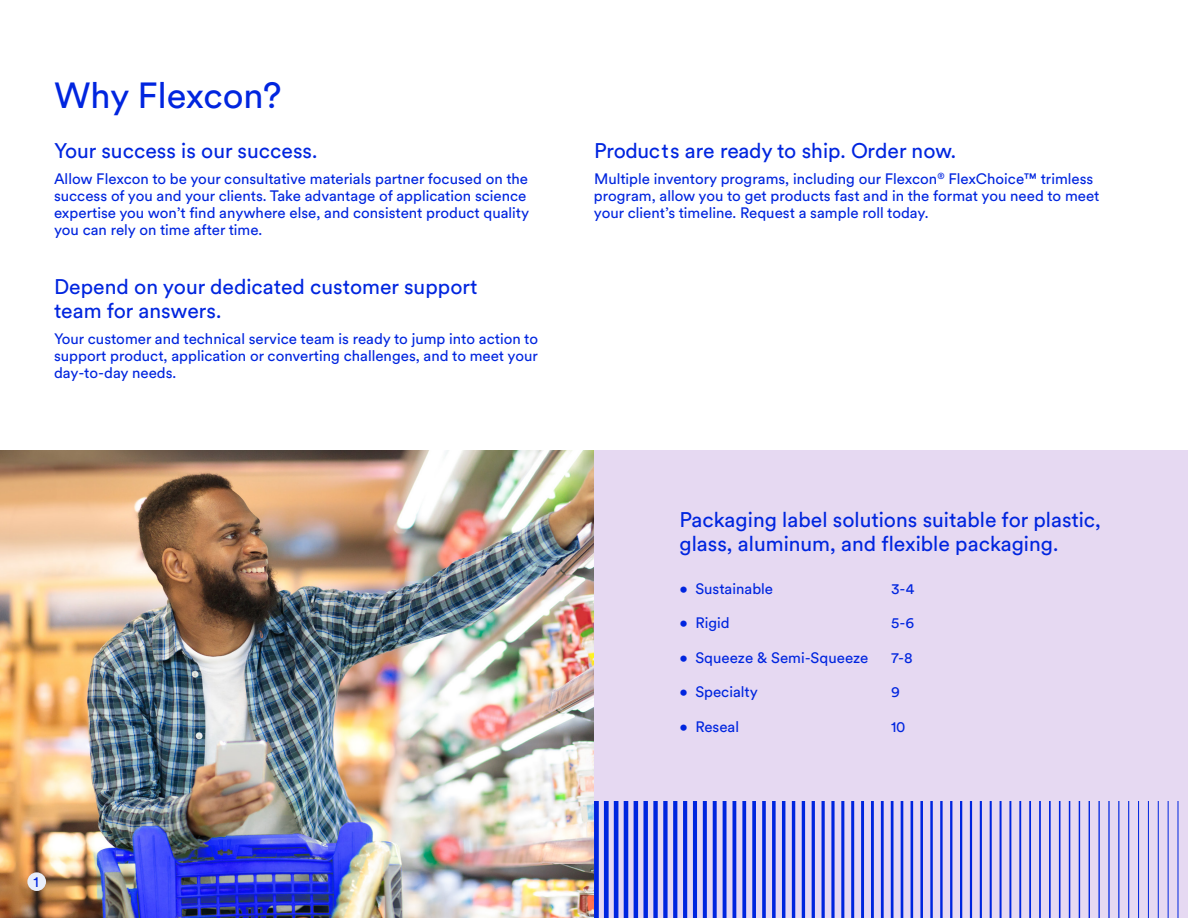
<style>
.page{position:relative;width:1188px;height:918px;background:#fff}
.page>*{position:absolute;margin:0;border:0;box-sizing:border-box;transform-origin:0 0}
.t1{font:36px "Circular XX";letter-spacing:-.01em;color:#0025df}
.t2{font:21px/24.2px "Circular XX";color:#0025df}
.t3{font:15px/17.2px "Circular XX";color:#0025df}
</style>
<div class="page">
<hr style="left:1187px;top:0;width:1px;height:918px;background:#e9eef9">
<div style="left:1px;top:451px;width:1187px;height:467px;background:#e6d9f2"></div>
<img style="left:0;top:451px;width:594px;height:467px">
<hr style="left:1178px;top:802px;width:1px;height:116px;background:#0025df">
<hr style="left:1168px;top:802px;width:1px;height:116px;background:#0025df">
<hr style="left:1158px;top:802px;width:1px;height:116px;background:#0025df">
<hr style="left:1148px;top:802px;width:1px;height:116px;background:#0025df">
<hr style="left:1138px;top:802px;width:1px;height:116px;background:#0025df">
<hr style="left:1128px;top:802px;width:1px;height:116px;background:#0025df">
<hr style="left:1118px;top:802px;width:1px;height:116px;background:#0025df">
<hr style="left:1108px;top:802px;width:2px;height:116px;background:#0025df">
<hr style="left:1098px;top:802px;width:2px;height:116px;background:#0025df">
<hr style="left:1089px;top:802px;width:1px;height:116px;background:#0025df">
<hr style="left:1079px;top:802px;width:1px;height:116px;background:#0025df">
<hr style="left:1069px;top:802px;width:1px;height:116px;background:#0025df">
<hr style="left:1059px;top:802px;width:1px;height:116px;background:#0025df">
<hr style="left:1049px;top:802px;width:2px;height:116px;background:#0025df">
<hr style="left:1039px;top:802px;width:2px;height:116px;background:#0025df">
<hr style="left:1029px;top:802px;width:2px;height:116px;background:#0025df">
<hr style="left:1019px;top:802px;width:2px;height:116px;background:#0025df">
<hr style="left:1009px;top:802px;width:2px;height:116px;background:#0025df">
<hr style="left:1000px;top:802px;width:2px;height:116px;background:#0025df">
<hr style="left:990px;top:802px;width:2px;height:116px;background:#0025df">
<hr style="left:980px;top:802px;width:2px;height:116px;background:#0025df">
<hr style="left:970px;top:802px;width:2px;height:116px;background:#0025df">
<hr style="left:960px;top:802px;width:2px;height:116px;background:#0025df">
<hr style="left:950px;top:802px;width:2px;height:116px;background:#0025df">
<hr style="left:940px;top:802px;width:3px;height:116px;background:#0025df">
<hr style="left:930px;top:802px;width:3px;height:116px;background:#0025df">
<hr style="left:920px;top:802px;width:3px;height:116px;background:#0025df">
<hr style="left:911px;top:802px;width:2px;height:116px;background:#0025df">
<hr style="left:901px;top:802px;width:2px;height:116px;background:#0025df">
<hr style="left:891px;top:802px;width:3px;height:116px;background:#0025df">
<hr style="left:881px;top:802px;width:3px;height:116px;background:#0025df">
<hr style="left:871px;top:802px;width:3px;height:116px;background:#0025df">
<hr style="left:861px;top:802px;width:3px;height:116px;background:#0025df">
<hr style="left:851px;top:802px;width:3px;height:116px;background:#0025df">
<hr style="left:841px;top:802px;width:3px;height:116px;background:#0025df">
<svg style="left:831px;top:802px;width:4px;height:116px"></svg>
<hr style="left:822px;top:802px;width:3px;height:116px;background:#0025df">
<hr style="left:812px;top:802px;width:3px;height:116px;background:#0025df">
<hr style="left:802px;top:802px;width:3px;height:116px;background:#0025df">
<hr style="left:792px;top:802px;width:3px;height:116px;background:#0025df">
<hr style="left:782px;top:802px;width:3px;height:116px;background:#0025df">
<svg style="left:772px;top:802px;width:4px;height:116px"></svg>
<svg style="left:762px;top:802px;width:4px;height:116px"></svg>
<svg style="left:752px;top:802px;width:4px;height:116px"></svg>
<svg style="left:742px;top:802px;width:4px;height:116px"></svg>
<hr style="left:733px;top:802px;width:3px;height:116px;background:#0025df">
<svg style="left:723px;top:802px;width:4px;height:116px"></svg>
<svg style="left:713px;top:802px;width:4px;height:116px"></svg>
<svg style="left:703px;top:802px;width:4px;height:116px"></svg>
<hr style="left:693px;top:802px;width:4px;height:116px;background:#0025df">
<hr style="left:683px;top:802px;width:4px;height:116px;background:#0025df">
<svg style="left:673px;top:802px;width:4px;height:116px"></svg>
<div style="left:663px;top:802px;width:5px;height:116px;background:#0025df"></div>
<div style="left:653px;top:802px;width:5px;height:116px;background:#0025df"></div>
<div style="left:643px;top:802px;width:5px;height:116px;background:#0025df"></div>
<hr style="left:634px;top:802px;width:4px;height:116px;background:#0025df">
<hr style="left:624px;top:802px;width:4px;height:116px;background:#0025df">
<hr style="left:614px;top:802px;width:4px;height:116px;background:#0025df">
<div style="left:604px;top:802px;width:5px;height:116px;background:#0025df"></div>
<div style="left:594px;top:802px;width:5px;height:116px;background:#0025df"></div>
<div style="left:27px;top:872px;width:19px;height:19px;background:#e9eef9;border-radius:50%"></div>
<p class="t1" style="left:54px;top:71px;width:229px">Why Flexcon?</p>
<p class="t2" style="left:54px;top:138px;width:265px">Your success is our success.</p>
<p class="t3" style="left:54px;top:169px;width:477px">Allow Flexcon to be your consultative materials partner focused on the success of you and your clients. Take advantage of application science expertise you won’t find anywhere else, and consistent product quality you can rely on time after time.</p>
<p class="t2" style="left:54px;top:274px;width:425px">Depend on your dedicated customer support team for answers.</p>
<p class="t3" style="left:54px;top:329px;width:486px;text-align:justify">Your customer and technical service team is ready to jump into action to support product, application or converting challenges, and to meet your day-to-day needs.</p>
<p class="t2" style="left:594px;top:138px;width:364px">Products are ready to ship. Order now.</p>
<p class="t3" style="left:594px;top:169px;width:507px">Multiple inventory programs, including our Flexcon<sup>®</sup> FlexChoice™ trimless program, allow you to get products fast and in the format you need to meet your client’s timeline. Request a sample roll today.</p>
<p class="t2" style="left:679px;top:506px;width:423px">Packaging label solutions suitable for plastic, glass, aluminum, and flexible packaging.</p>
<p class="t3" style="left:679px;top:579px;width:95px">• Sustainable</p>
<p class="t3" style="left:679px;top:614px;width:52px">• Rigid</p>
<p class="t3" style="left:679px;top:648px;width:191px">• Squeeze &amp; Semi-Squeeze</p>
<p class="t3" style="left:679px;top:683px;width:80px">• Specialty</p>
<p class="t3" style="left:679px;top:717px;width:61px">• Reseal</p>
<p class="t3" style="left:891px;top:579px;width:25px">3-4</p>
<p class="t3" style="left:891px;top:614px;width:25px">5-6</p>
<p class="t3" style="left:891px;top:648px;width:23px">7-8</p>
<p class="t3" style="left:891px;top:683px;width:10px">9</p>
<p class="t3" style="left:891px;top:717px;width:16px">10</p>
<p class="t3" style="left:34px;top:872px;width:7px">1</p>
</div>
